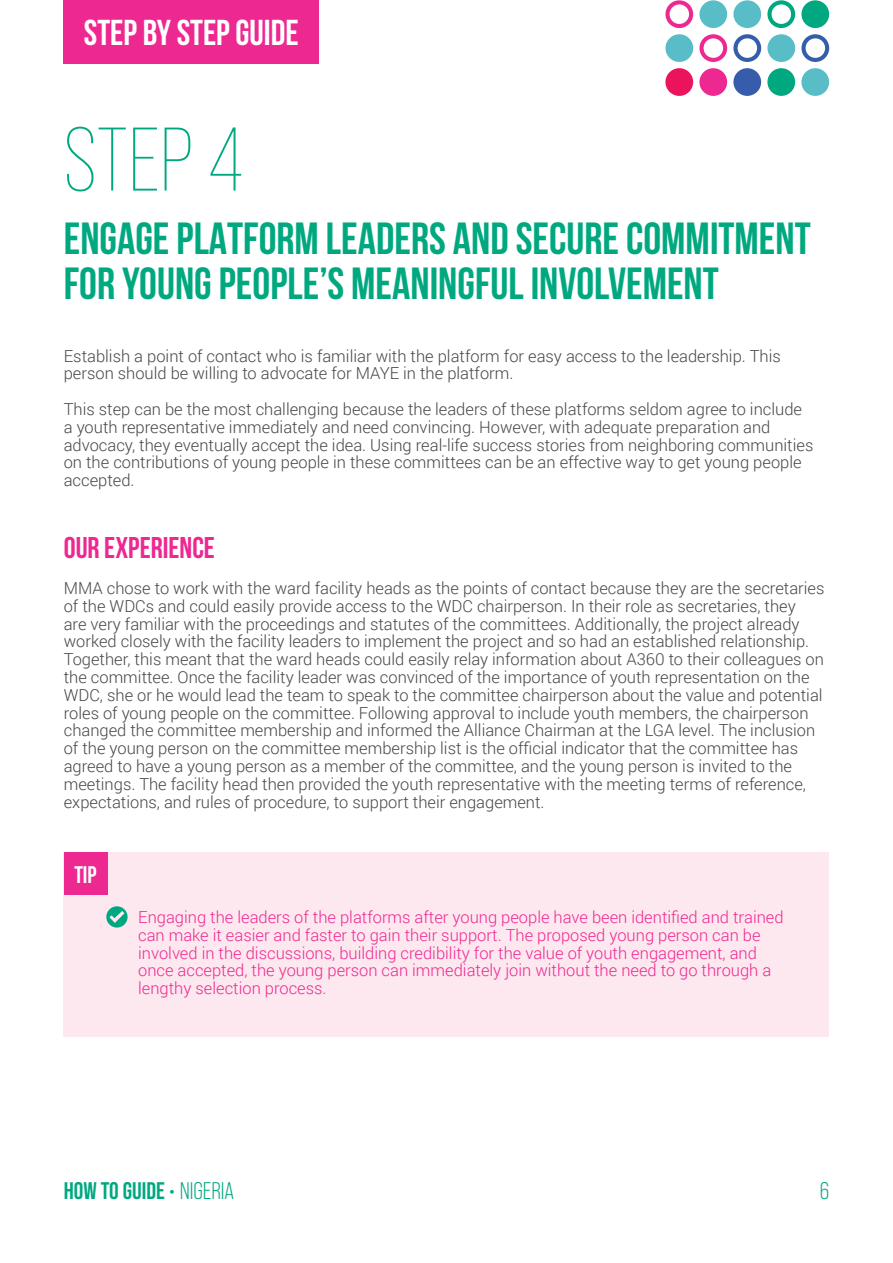
<style>
.page{position:relative;width:893px;height:1263px;background:#fff}
.page>*{position:absolute;margin:0;border:0;box-sizing:border-box;transform-origin:0 0}
.t1{font:300 90px "Bebas Neue Pro";color:#00a880}
.t2{font:700 45px/45px "Bebas Neue";color:#00a880}
.t3{font:700 36px "Bebas Neue";color:#fff}
.t4{font:700 30px "Bebas Neue";color:#ed2891}
.t5{font:700 24px "Bebas Neue Pro";color:#00a880}
.t6{font:700 24px "Bebas Neue";color:#fff}
.t7{font:24px "Bebas Neue Pro";color:#00a880}
.t8{font:300 16.5px/17.9px "Roboto";color:#464647}
.t9{font:300 16.5px/17.9px "Roboto";color:#ed2891}
.s1{font-weight:400}
</style>
<div class="page">
<div style="left:64px;top:0;width:255px;height:64px;background:#ed2891"></div>
<div style="left:64px;top:853px;width:765px;height:184px;background:#fde8ef"></div>
<svg style="left:106px;top:906px;width:22px;height:21px"></svg>
<div style="left:64px;top:853px;width:43px;height:42px;background:#ed2891"></div>
<div style="left:767px;top:0;width:28px;height:28px;border:4px solid #00a880;border-radius:50%"></div>
<div style="left:801px;top:0;width:28px;height:28px;background:#00a880;border-radius:50%"></div>
<div style="left:733px;top:0;width:28px;height:28px;background:#59bdc7;border-radius:50%"></div>
<div style="left:699px;top:0;width:28px;height:28px;background:#59bdc7;border-radius:50%"></div>
<div style="left:665px;top:0;width:28px;height:28px;border:4px solid #ed2991;border-radius:50%"></div>
<svg style="left:733px;top:34px;width:97px;height:28px"></svg>
<div style="left:767px;top:34px;width:28px;height:28px;background:#59bdc7;border-radius:50%"></div>
<div style="left:699px;top:34px;width:28px;height:28px;border:4px solid #ed2991;border-radius:50%"></div>
<div style="left:665px;top:34px;width:28px;height:28px;background:#59bdc7;border-radius:50%"></div>
<div style="left:665px;top:68px;width:28px;height:28px;background:#eb145c;border-radius:50%"></div>
<div style="left:699px;top:68px;width:28px;height:28px;background:#ed2991;border-radius:50%"></div>
<div style="left:733px;top:68px;width:28px;height:28px;background:#365cab;border-radius:50%"></div>
<div style="left:767px;top:68px;width:28px;height:28px;background:#00a880;border-radius:50%"></div>
<div style="left:801px;top:68px;width:28px;height:28px;background:#59bdc7;border-radius:50%"></div>
<h3 class="t3" style="left:84px;top:13px;width:216px">STEP BY STEP GUIDE</h3>
<h1 class="t1" style="left:64px;top:110px;width:181px">STEP 4</h1>
<h2 class="t2" style="left:64px;top:216px;width:748px">ENGAGE PLATFORM LEADERS AND SECURE COMMITMENT<br>FOR YOUNG PEOPLE’S MEANINGFUL INVOLVEMENT</h2>
<p class="t8" style="left:64px;top:346px;width:719px">Establish a point of contact who is familiar with the platform for easy access to the leadership. This person should be willing to advocate for MAYE in the platform.</p>
<p class="t8" style="left:64px;top:400px;width:751px">This step can be the most challenging because the leaders of these platforms seldom agree to include a youth representative immediately and need convincing. However, with adequate preparation and advocacy, they eventually accept the idea. Using real-life success stories from neighboring communities on the contributions of young people in these committees can be an effective way to get young people accepted.</p>
<h3 class="t4" style="left:64px;top:531px;width:153px">OUR EXPERIENCE</h3>
<p class="t8" style="left:64px;top:579px;width:762px">MMA chose to work with the ward facility heads as the points of contact because they are the secretaries of the WDCs and could easily provide access to the WDC chairperson. In their role as secretaries, they<br>are very familiar with the proceedings and statutes of the committees. Additionally, the project already worked closely with the facility leaders to implement the project and so had an established relationship.<br>Together, this meant that the ward heads could easily relay information about A360 to their colleagues on the committee. Once the facility leader was convinced of the importance of youth representation on the WDC, she or he would lead the team to speak to the committee chairperson about the value and potential roles of young people on the committee. Following approval to include youth members, the chairperson changed the committee membership and informed the Alliance Chairman at the LGA level. The inclusion of the young person on the committee membership list is the official indicator that the committee has agreed to have a young person as a member of the committee, and the young person is invited to the meetings. The facility head then provided the youth representative with the meeting terms of reference, expectations, and rules of procedure, to support their engagement.</p>
<h3 class="t6" style="left:74px;top:861px;width:24px">TIP</h3>
<p class="t9" style="left:138px;top:908px;width:647px">Engaging the leaders of the platforms after young people have been identified and trained can make it easier and faster to gain their support. The proposed young person can be involved in the discussions, building credibility for the value of youth engagement, and once accepted, the young person can immediately join without the need to go through a lengthy selection process.</p>
<h3 class="t5" style="left:64px;top:1177px;width:172px">HOW TO GUIDE • <span class="s1">NIGERIA</span></h3>
<h3 class="t7" style="left:820px;top:1177px;width:11px">6</h3>
</div>
